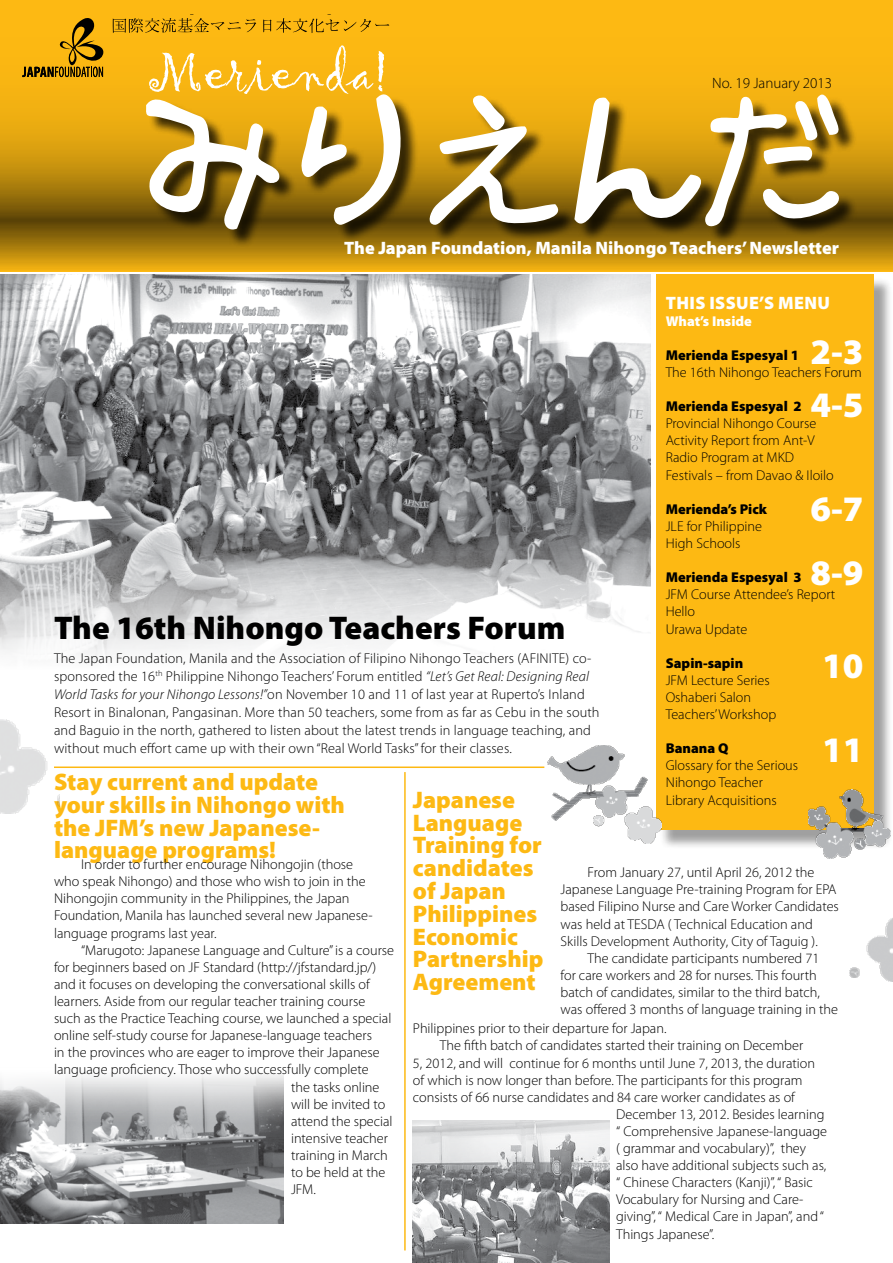
<style>
.page{position:relative;width:893px;height:1263px;background:#fff}
.page>*{position:absolute;margin:0;border:0;box-sizing:border-box;transform-origin:0 0}
.t1{font:57.75px "Gigi";color:#fff}
.t2{font:900 36px/53.2px "Myriad Pro";color:#fff}
.t3{font:900 32.85px "Myriad Pro";color:#000}
.t4{font:900 24px/22.8px "Myriad Pro";color:#fdb913}
.t5{font:900 18px "Myriad Pro";color:#fff}
.t6{font:900 18px "Myriad Pro";letter-spacing:.02em;color:#fff}
.t7{font:300 15px "Myriad Pro";color:#000}
.t8{font:300 14.25px/17.1px "Myriad Pro";color:#000}
.t9{font:900 14.25px "Myriad Pro";color:#000}
.t10{font:900 14.25px "Myriad Pro";letter-spacing:-.005em;color:#fff}
.s1{font-style:italic}
</style>
<div class="page">
<img style="left:0;top:274px;width:650px;height:387px">
<hr style="left:54px;top:766px;width:490px;height:2px;background:#fdb913">
<hr style="left:404px;top:772px;width:2px;height:478px;background:#fdb913">
<svg style="left:0;top:0;width:893px;height:272px;background:#e4a710"></svg>
<div style="left:148px;top:97px;width:709px;height:151px;background:#000;opacity:.75"></div>
<svg style="left:145px;top:93px;width:136px;height:139px"></svg>
<svg style="left:301px;top:85px;width:102px;height:140px"></svg>
<svg style="left:426px;top:93px;width:140px;height:132px"></svg>
<svg style="left:574px;top:88px;width:271px;height:143px"></svg>
<svg style="left:22px;top:16px;width:82px;height:61px;background:#c7910e"></svg>
<svg style="left:263px;top:14px;width:126px;height:19px;background:#e5a711"></svg>
<svg style="left:113px;top:14px;width:143px;height:19px;background:#da9f10"></svg>
<div style="left:659px;top:277px;width:234px;height:572px;background:#000;opacity:.38"></div>
<div style="left:657px;top:274px;width:217px;height:556px;background:#fdb913"></div>
<img style="left:0;top:1074px;width:284px;height:149px">
<img style="left:547px;top:745px;width:115px;height:98px">
<img style="left:849px;top:918px;width:44px;height:63px">
<img style="left:0;top:719px;width:60px;height:94px">
<img style="left:808px;top:790px;width:82px;height:69px">
<img style="left:413px;top:1121px;width:196px;height:142px">
<h1 class="t1" style="left:147px;top:35px;width:244px">Merienda!</h1>
<p class="t7" style="left:712px;top:75px;width:121px">No. 19 January 2013</p>
<p class="t5" style="left:344px;top:238px;width:496px">The Japan Foundation, Manila Nihongo Teachers’ Newsletter</p>
<p class="t6" style="left:666px;top:292px;width:166px">This Issue’s Menu</p>
<p class="t10" style="left:666px;top:313px;width:88px">What’s Inside</p>
<p class="t9" style="left:666px;top:347px;width:135px">Merienda Espesyal 1</p>
<p class="t8" style="left:666px;top:364px;width:198px">The 16th Nihongo Teachers Forum</p>
<p class="t9" style="left:666px;top:398px;width:138px">Merienda Espesyal 2</p>
<p class="t8" style="left:666px;top:415px;width:170px">Provincial Nihongo Course<br>Activity Report from Ant-V<br>Radio Program at MKD<br>Festivals – from Davao &amp; Iloilo</p>
<p class="t9" style="left:666px;top:501px;width:103px">Merienda’s Pick</p>
<p class="t8" style="left:666px;top:518px;width:98px">JLE for Philippine<br>High Schools</p>
<p class="t9" style="left:666px;top:569px;width:138px">Merienda Espesyal 3</p>
<p class="t8" style="left:666px;top:586px;width:171px">JFM Course Attendee’s Report<br>Hello<br>Urawa Update</p>
<p class="t9" style="left:666px;top:655px;width:79px">Sapin-sapin</p>
<p class="t8" style="left:666px;top:672px;width:112px">JFM Lecture Series<br>Oshaberi Salon<br>Teachers’ Workshop</p>
<p class="t9" style="left:666px;top:740px;width:64px">Banana Q</p>
<p class="t8" style="left:666px;top:757px;width:134px">Glossary for the Serious<br>Nihongo Teacher<br>Library Acquisitions</p>
<h2 class="t2" style="left:810px;top:325px;width:55px">2-3<br>4-5</h2>
<h2 class="t2" style="left:810px;top:477px;width:55px;line-height:64.7px">6-7<br>8-9</h2>
<h3 class="t3" style="left:54px;top:609px;width:513px">The 16th Nihongo Teachers Forum</h3>
<p class="t8" style="left:54px;top:649px;width:547px;line-height:18px">The Japan Foundation, Manila and the Association of Filipino Nihongo Teachers (AFINITE) co&shy;sponsored the 16<sup>th</sup> Philippine Nihongo Teachers’ Forum entitled <span class="s1">“Let’s Get Real: Designing Real World Tasks for your Nihongo Lessons!”</span>on November 10 and 11 of last year at Ruperto’s Inland Resort in Binalonan, Pangasinan. More than 50 teachers, some from as far as Cebu in the south and Baguio in the north, gathered to listen about the latest trends in language teaching, and without much effort came up with their own “Real World Tasks” for their classes.</p>
<h2 class="t2" style="left:822px;top:639px;width:43px">10</h2>
<h2 class="t2" style="left:822px;top:723px;width:43px">11</h2>
<h3 class="t4" style="left:54px;top:771px;width:292px">Stay current and update your skills in Nihongo with the JFM’s new Japanese&shy;language programs!</h3>
<h3 class="t4" style="left:413px;top:788px;width:132px">Japanese<br>Language<br>Training for candidates of Japan<br>Philippines<br>Economic<br>Partnership<br>Agreement</h3>
<p class="t8" style="left:54px;top:856px;width:320px;text-indent:27px">In order to further encourage Nihongojin (those who speak Nihongo) and those who wish to join in the Nihongojin community in the Philippines, the Japan Foundation, Manila has launched several new Japanese&shy;language programs last year.</p>
<p class="t8" style="left:81px;top:942px;width:315px">“Marugoto: Japanese Language and Culture” is a course</p>
<p class="t8" style="left:54px;top:959px;width:324px">for beginners based on JF Standard (http://jfstandard.jp/)</p>
<p class="t8" style="left:54px;top:976px;width:317px">and it focuses on developing the conversational skills of</p>
<p class="t8" style="left:54px;top:993px;width:313px">learners. Aside from our regular teacher training course</p>
<p class="t8" style="left:54px;top:1010px;width:339px">such as the Practice Teaching course, we launched a special</p>
<p class="t8" style="left:54px;top:1027px;width:319px">online self-study course for Japanese-language teachers</p>
<p class="t8" style="left:54px;top:1044px;width:327px">in the provinces who are eager to improve their Japanese</p>
<p class="t8" style="left:54px;top:1061px;width:316px">language proficiency. Those who successfully complete</p>
<p class="t8" style="left:291px;top:1078px;width:90px">the tasks online</p>
<p class="t8" style="left:291px;top:1095px;width:96px">will be invited to</p>
<p class="t8" style="left:291px;top:1113px;width:103px">attend the special</p>
<p class="t8" style="left:291px;top:1130px;width:98px">intensive teacher</p>
<p class="t8" style="left:291px;top:1147px;width:98px">training in March</p>
<p class="t8" style="left:291px;top:1164px;width:96px">to be held at the</p>
<p class="t8" style="left:291px;top:1181px;width:26px">JFM.</p>
<p class="t8" style="left:561px;top:864px;width:280px;text-indent:27px">From January 27, until April 26, 2012 the Japanese Language Pre-training Program for EPA based Filipino Nurse and Care Worker Candidates was held at TESDA ( Technical Education and Skills Development Authority, City of Taguig ).</p>
<p class="t8" style="left:561px;top:950px;width:279px;text-indent:27px">The candidate participants numbered 71 for care workers and 28 for nurses. This fourth batch of candidates, similar to the third batch, was offered 3 months of language training in the</p>
<p class="t8" style="left:413px;top:1020px;width:255px">Philippines prior to their departure for Japan.</p>
<p class="t8" style="left:440px;top:1037px;width:365px">The fifth batch of candidates started their training on December</p>
<p class="t8" style="left:413px;top:1054px;width:404px">5, 2012, and will continue for 6 months until June 7, 2013, the duration</p>
<p class="t8" style="left:413px;top:1071px;width:391px">of which is now longer than before. The participants for this program</p>
<p class="t8" style="left:413px;top:1089px;width:384px">consists of 66 nurse candidates and 84 care worker candidates as of</p>
<p class="t8" style="left:616px;top:1106px;width:210px">December 13, 2012. Besides learning</p>
<p class="t8" style="left:616px;top:1123px;width:212px">“ Comprehensive Japanese-language</p>
<p class="t8" style="left:616px;top:1140px;width:192px">( grammar and vocabulary)”, they</p>
<p class="t8" style="left:616px;top:1157px;width:212px">also have additional subjects such as,</p>
<p class="t8" style="left:616px;top:1174px;width:198px">“ Chinese Characters (Kanji)”, “ Basic</p>
<p class="t8" style="left:616px;top:1191px;width:189px">Vocabulary for Nursing and Care-</p>
<p class="t8" style="left:616px;top:1208px;width:209px">giving”, “ Medical Care in Japan”, and “</p>
<p class="t8" style="left:616px;top:1225px;width:99px">Things Japanese”.</p>
</div>
